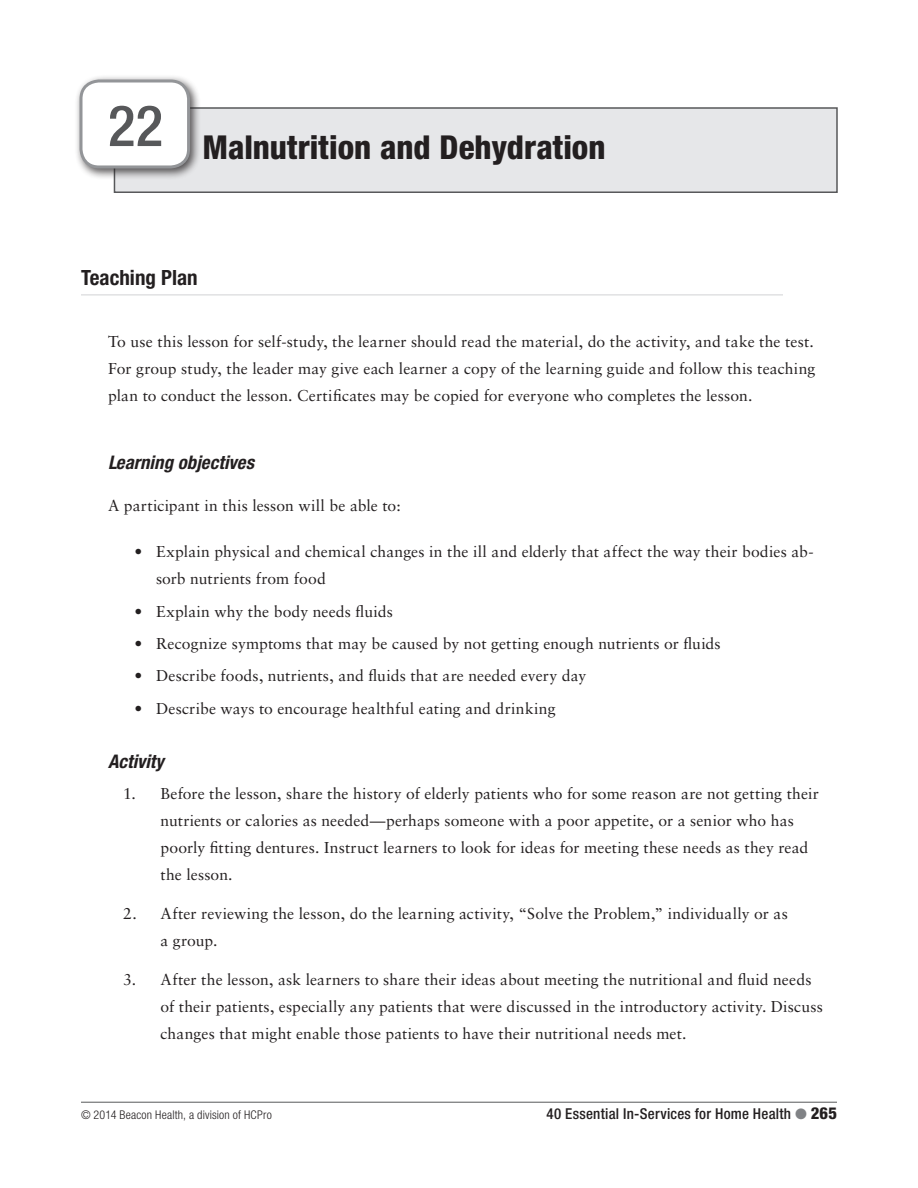
<style>
.page{position:relative;width:918px;height:1188px;background:#fff}
.page>*{position:absolute;margin:0;border:0;box-sizing:border-box;transform-origin:0 0}
.chapter_number{font:500 condensed 57px "Helvetica Neue LT Std";color:#57585a}
.Chaptertitle{font:800 condensed 33px "Helvetica Neue LT Std";color:#231f20}
.Heading_1{font:700 condensed 21px "Helvetica Neue LT Std";color:#231f20}
.Heading_2{font:italic 700 condensed 18.75px "Helvetica Neue LT Std";color:#231f20}
.Body_Text{font:15.75px/27px "Sabon LT Std";letter-spacing:.01em;color:#231f20;text-align:justify}
.Bodynumber{font:15.75px/27px "Sabon LT Std";letter-spacing:.005em;color:#231f20}
.Footer-Right{font:500 condensed 15px "Helvetica Neue LT Std";letter-spacing:.015em;color:#231f20}
.Footer-Right-2{font:300 condensed 12px "Helvetica Neue LT Std";letter-spacing:.015em;color:#231f20}
.s1{color:#808285}
.s2{font-weight:800;font-size:16.5px}
</style>
<div class="page">
<hr style="left:81px;top:1102px;width:756px;height:1px;background:#57585a">
<div style="left:114px;top:107px;width:724px;height:86px;background:#e6e7e9;border:2px solid #57585a"></div>
<div style="left:74px;top:74px;width:127px;height:106px;background:#231f20;opacity:.75"></div>
<div style="left:81px;top:81px;width:108px;height:86px;background:#fff;border-radius:18px"></div>
<div style="left:80px;top:80px;width:110px;height:88px;border:3px solid #939598;border-radius:18px"></div>
<hr style="left:81px;top:295px;width:702px;height:1px;background:#d1d2d4">
<p class="chapter_number" style="left:108px;top:92px;width:57px">22</p>
<p class="Chaptertitle" style="left:202px;top:126px;width:405px">Malnutrition and Dehydration</p>
<p class="Heading_1" style="left:81px;top:265px;width:118px">Teaching Plan</p>
<p class="Body_Text" style="left:108px;top:327px;width:709px">To use this lesson for self-study, the learner should read the material, do the activity, and take the test.<br>For group study, the leader may give each learner a copy of the learning guide and follow this teaching plan to conduct the lesson. Certificates may be copied for everyone who completes the lesson.</p>
<p class="Heading_2" style="left:108px;top:451px;width:148px">Learning objectives</p>
<p class="Body_Text" style="left:108px;top:492px;width:294px">A participant in this lesson will be able to:</p>
<p class="Body_Text" style="left:156px;top:538px;width:659px;text-indent:-22px">• Explain physical and chemical changes in the ill and elderly that affect the way their bodies ab&shy;sorb nutrients from food</p>
<p class="Body_Text" style="left:134px;top:597px;width:260px">• Explain why the body needs fluids</p>
<p class="Body_Text" style="left:134px;top:630px;width:588px">• Recognize symptoms that may be caused by not getting enough nutrients or fluids</p>
<p class="Body_Text" style="left:134px;top:662px;width:453px">• Describe foods, nutrients, and fluids that are needed every day</p>
<p class="Body_Text" style="left:134px;top:695px;width:423px">• Describe ways to encourage healthful eating and drinking</p>
<p class="Heading_2" style="left:108px;top:750px;width:57px">Activity</p>
<p class="Bodynumber" style="left:160px;top:780px;width:660px;text-indent:-38px">1. Before the lesson, share the history of elderly patients who for some reason are not getting their nutrients or calories as needed—perhaps someone with a poor appetite, or a senior who has poorly fitting dentures. Instruct learners to look for ideas for meeting these needs as they read the lesson.</p>
<p class="Bodynumber" style="left:160px;top:900px;width:629px;text-indent:-38px">2. After reviewing the lesson, do the learning activity, “Solve the Problem,” individually or as a group.</p>
<p class="Bodynumber" style="left:160px;top:966px;width:664px;text-indent:-38px">3. After the lesson, ask learners to share their ideas about meeting the nutritional and fluid needs of their patients, especially any patients that were discussed in the introductory activity. Discuss changes that might enable those patients to have their nutritional needs met.</p>
<p class="Footer-Right-2" style="left:81px;top:1108px;width:192px">© 2014 Beacon Health, a division of HCPro</p>
<p class="Footer-Right" style="left:546px;top:1105px;width:292px">40 Essential In-Services for Home Health <span class="s1">●</span> <span class="s2">265</span></p>
</div>
